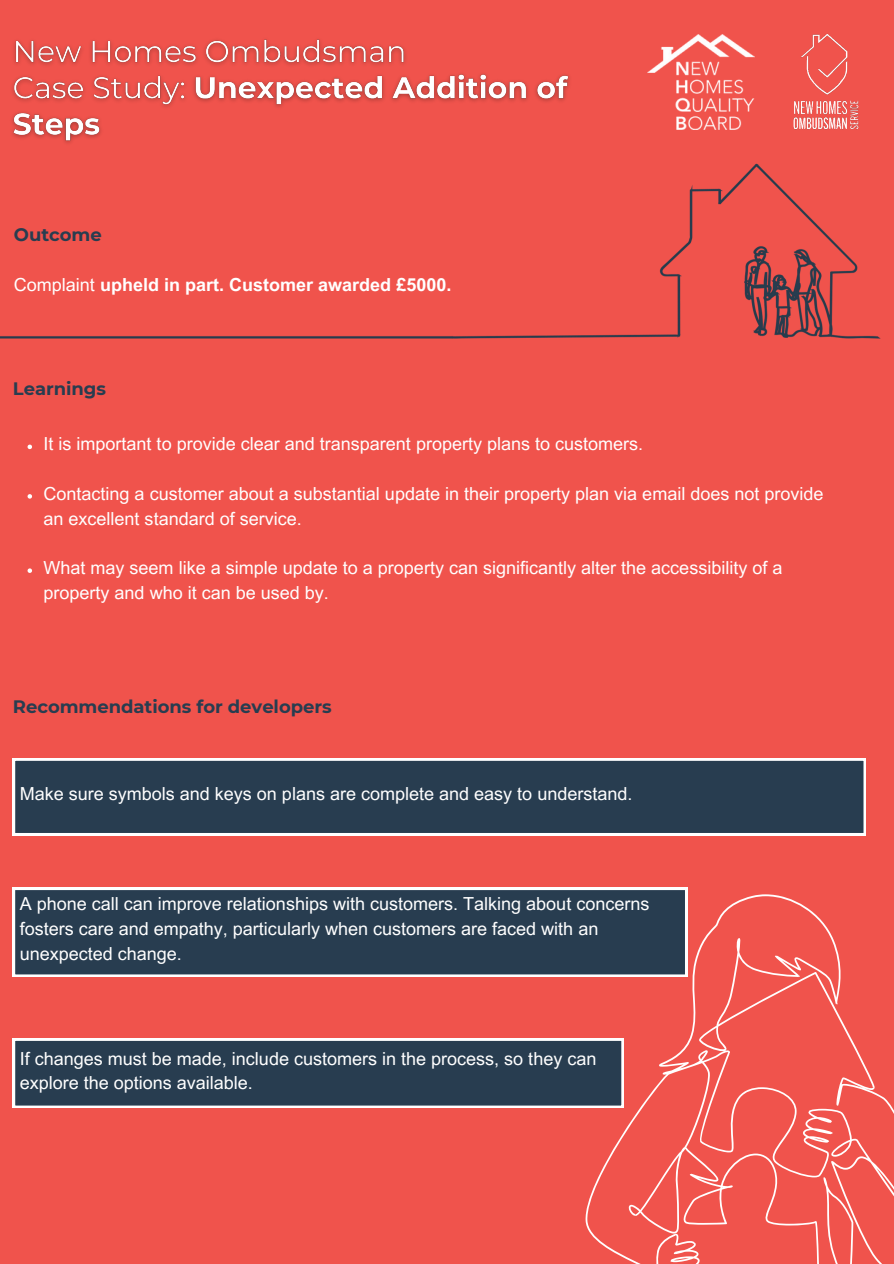
<style>
.page{position:relative;width:894px;height:1264px;background:#fff}
.page>*{position:absolute;margin:0;border:0;box-sizing:border-box;transform-origin:0 0}
.t1{font:18px/24.8px "Arial MT Pro";color:#fff}
.t2{font:700 18px "Montserrat";letter-spacing:-.005em;color:#283d50}
.t3{font:700 18px "Arial MT Pro";color:#fff}
.s1{font-weight:400}
</style>
<div class="page">
<div style="left:0;top:0;width:893px;height:1263px;background:#f0534c"></div>
<img style="left:647px;top:34px;width:107px;height:96px">
<img style="left:793px;top:33px;width:66px;height:97px">
<svg style="left:28px;top:444px;width:4px;height:5px"></svg>
<svg style="left:28px;top:494px;width:4px;height:4px"></svg>
<svg style="left:28px;top:568px;width:4px;height:5px"></svg>
<div style="left:13px;top:758px;width:852px;height:77px;background:#283d50"></div>
<svg style="left:13px;top:887px;width:674px;height:89px;background:#35485a"></svg>
<svg style="left:13px;top:1038px;width:571px;height:69px;background:#36495b"></svg>
<img style="left:0;top:163px;width:881px;height:176px">
<img style="left:12px;top:39px;width:558px;height:104px">
<svg style="left:584px;top:894px;width:309px;height:369px"></svg>
<p class="t2" style="left:14px;top:224px;width:89px">Outcome</p>
<p class="t3" style="left:14px;top:278px;width:439px"><span class="s1">Complaint</span> upheld in part. Customer awarded £5000.</p>
<p class="t2" style="left:13px;top:377px;width:95px">Learnings</p>
<p class="t1" style="left:43px;top:434px;width:601px">It is important to provide clear and transparent property plans to customers.</p>
<p class="t1" style="left:43px;top:483px;width:781px">Contacting a customer about a substantial update in their property plan via email does not provide an excellent standard of service.</p>
<p class="t1" style="left:43px;top:557px;width:740px">What may seem like a simple update to a property can significantly alter the accessibility of a property and who it can be used by.</p>
<h2 class="t2" style="left:13px;top:695px;width:320px">Recommendations for developers</h2>
<h2 class="t1" style="left:20px;top:783px;width:614px">Make sure symbols and keys on plans are complete and easy to understand.</h2>
<p class="t1" style="left:20px;top:893px;width:631px">A phone call can improve relationships with customers. Talking about concerns fosters care and empathy, particularly when customers are faced with an unexpected change.</p>
<h2 class="t1" style="left:20px;top:1048px;width:578px">If changes must be made, include customers in the process, so they can explore the options available.</h2>
</div>
